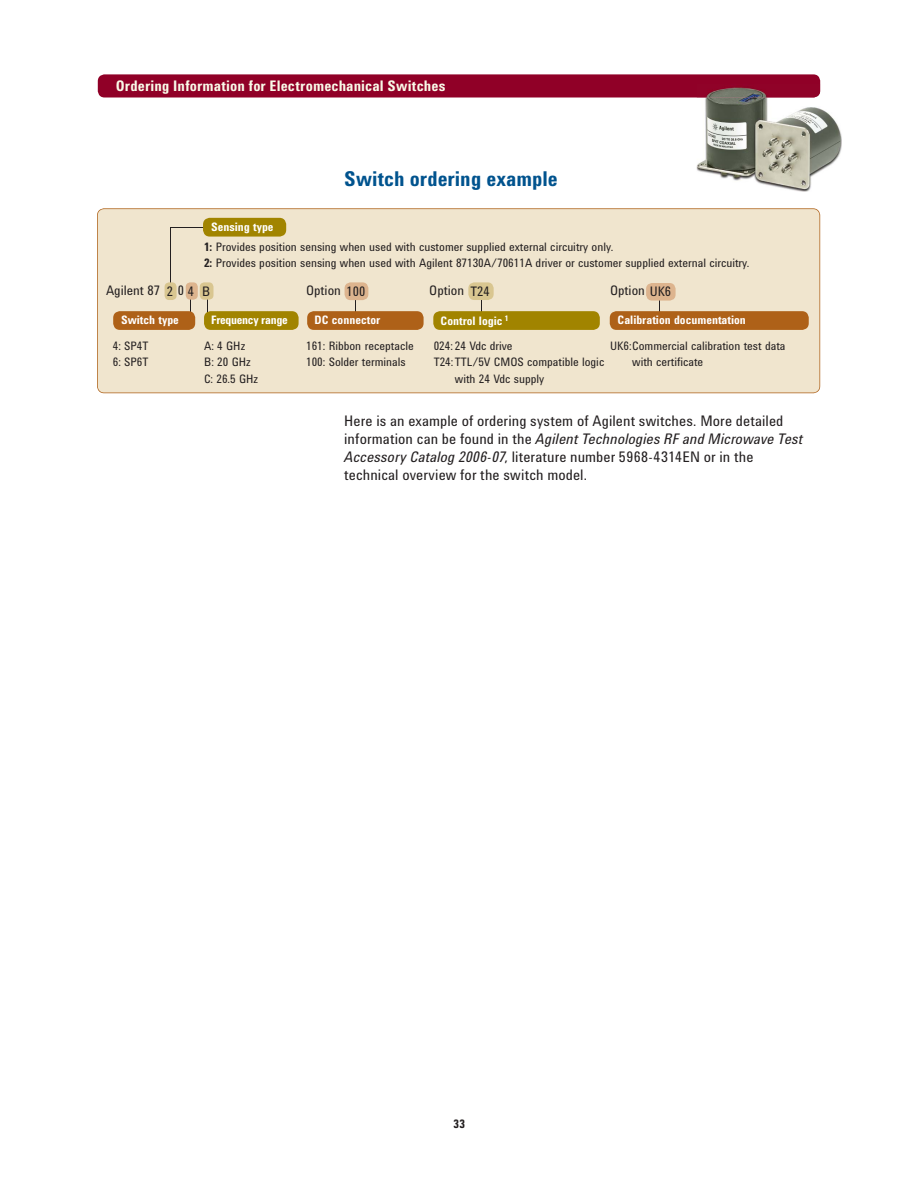
<style>
.page{position:relative;width:918px;height:1188px;background:#fff}
.page>*{position:absolute;margin:0;border:0;box-sizing:border-box;transform-origin:0 0}
.t1{font:700 21px "Agilent Condensed CFF";color:#00538e}
.t2{font:15px/18px "Agilent Condensed CFF";letter-spacing:.01em;color:#231f20}
.t3{font:700 15px "Agilent Condensed CFF";letter-spacing:.01em;color:#f9fae8}
.t4{font:13.5px "Agilent Condensed CFF";color:#231f20}
.t5{font:12px/16.5px "Agilent Condensed CFF";color:#231f20}
.t6{font:700 12px "Agilent Condensed CFF";color:#fff}
.t7{font:700 12px "Agilent Condensed CFF";letter-spacing:-.025em;color:#fff}
.t8{font:700 12px "Agilent Condensed CFF";color:#231f20}
.s1{font-weight:700}
.s2{font-style:italic}
</style>
<div class="page">
<div style="left:98px;top:74px;width:722px;height:24px;background:#900027;border-radius:7px"></div>
<div style="left:97px;top:208px;width:723px;height:185px;background:#f0e5ce"></div>
<svg style="left:191px;top:300px;width:1px;height:12px"></svg>
<div style="left:186px;top:282px;width:12px;height:18px;background:#ddb48e;border-radius:4px"></div>
<div style="left:200px;top:282px;width:13px;height:18px;background:#d9c690;border-radius:4px"></div>
<div style="left:646px;top:283px;width:30px;height:18px;background:#ddb48e;border-radius:6px"></div>
<div style="left:113px;top:311px;width:82px;height:19px;background:#ae6118;border-radius:7px"></div>
<div style="left:204px;top:311px;width:95px;height:19px;background:#a18400;border-radius:7px"></div>
<div style="left:307px;top:311px;width:117px;height:19px;background:#ae6118;border-radius:7px"></div>
<div style="left:433px;top:311px;width:167px;height:19px;background:#a18400;border-radius:7px"></div>
<div style="left:610px;top:311px;width:199px;height:19px;background:#ae6118;border-radius:7px"></div>
<hr style="left:170px;top:227px;width:1px;height:62px;background:#231f20">
<hr style="left:170px;top:227px;width:41px;height:1px;background:#231f20">
<div style="left:165px;top:282px;width:12px;height:18px;background:#d9c690;border-radius:4px"></div>
<div style="left:203px;top:218px;width:83px;height:19px;background:#a18400;border-radius:7px"></div>
<div style="left:345px;top:282px;width:23px;height:18px;background:#ddb48e;border-radius:6px"></div>
<div style="left:468px;top:282px;width:26px;height:18px;background:#d9c690;border-radius:6px"></div>
<img style="left:697px;top:84px;width:145px;height:108px">
<img style="left:697px;top:84px;width:123px;height:14px">
<p class="t3" style="left:116px;top:80px;width:331px">Ordering Information for Electromechanical Switches</p>
<p class="t6" style="left:211px;top:222px;width:64px">Sensing type</p>
<h1 class="t1" style="left:344px;top:171px;width:215px">Switch ordering example</h1>
<p class="t5" style="left:204px;top:239px;width:547px"><span class="s1">1:</span> Provides position sensing when used with customer supplied external circuitry only.<br><span class="s1">2:</span> Provides position sensing when used with Agilent 87130A/70611A driver or customer supplied external circuitry.</p>
<p class="t4" style="left:106px;top:285px;width:56px">Agilent 87</p>
<p class="t4" style="left:167px;top:286px;width:45px">2 0 4 B</p>
<p class="t4" style="left:306px;top:285px;width:61px">Option 100</p>
<p class="t4" style="left:429px;top:285px;width:36px">Option</p>
<p class="t4" style="left:610px;top:285px;width:62px">Option UK6</p>
<p class="t4" style="left:470px;top:286px;width:21px">T24</p>
<p class="t6" style="left:121px;top:316px;width:59px">Switch type</p>
<p class="t7" style="left:211px;top:316px;width:78px">Frequency range</p>
<p class="t6" style="left:315px;top:316px;width:67px">DC connector</p>
<p class="t6" style="left:441px;top:317px;width:69px">Control logic <sup>1</sup></p>
<p class="t6" style="left:618px;top:316px;width:130px">Calibration documentation</p>
<p class="t5" style="left:113px;top:339px;width:37px">4: SP4T</p>
<p class="t5" style="left:204px;top:339px;width:43px">A: 4 GHz</p>
<p class="t5" style="left:306px;top:339px;width:109px">161: Ribbon receptacle</p>
<p class="t5" style="left:434px;top:339px;width:80px">024: 24 Vdc drive</p>
<p class="t5" style="left:610px;top:339px;width:177px">UK6: Commercial calibration test data</p>
<p class="t5" style="left:113px;top:355px;width:37px">6: SP6T</p>
<p class="t5" style="left:204px;top:355px;width:48px">B: 20 GHz</p>
<p class="t5" style="left:306px;top:355px;width:101px">100: Solder terminals</p>
<p class="t5" style="left:434px;top:355px;width:172px">T24: TTL/5V CMOS compatible logic</p>
<p class="t5" style="left:632px;top:355px;width:73px">with certificate</p>
<p class="t5" style="left:204px;top:372px;width:56px">C: 26.5 GHz</p>
<p class="t5" style="left:455px;top:372px;width:91px">with 24 Vdc supply</p>
<p class="t2" style="left:344px;top:414px;width:460px">Here is an example of ordering system of Agilent switches. More detailed information can be found in the <span class="s2">Agilent Technologies RF and Microwave Test Accessory Catalog 2006-07</span>, literature number 5968-4314EN or in the technical overview for the switch model.</p>
<p class="t8" style="left:453px;top:1119px;width:13px">33</p>
</div>
